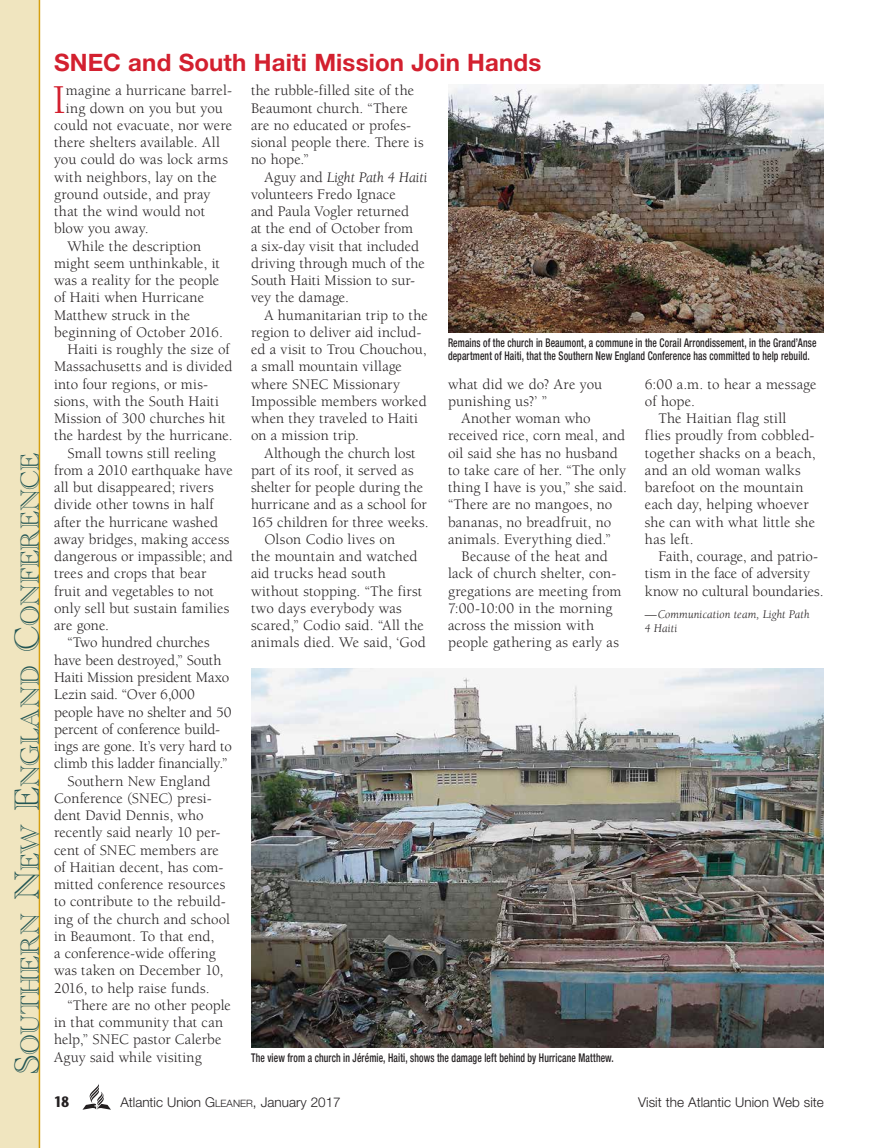
<style>
.page{position:relative;width:878px;height:1148px;background:#fff}
.page>*{position:absolute;margin:0;border:0;box-sizing:border-box;transform-origin:0 0}
.t1{font:42.15px "Berkeley Std";color:#d3202f}
.t2{font:27px "Academy Engraved Plain";letter-spacing:-.01em;color:#225554}
.t3{font:700 24px "Helvetica Neue LT Std";letter-spacing:.005em;color:#d3202f}
.t4{font:15px/17.2px "Berkeley Std";letter-spacing:.005em;color:#231f20}
.t5{font:15px "Berkeley Std";letter-spacing:-.015em;color:#231f20}
.t6{font:15px "Berkeley Std";letter-spacing:.025em;color:#231f20}
.t7{font:700 15px "Stone Sans Std";color:#231f20;scale:.8 1}
.t8{font:300 13.5px "Helvetica Neue LT Std";color:#231f20}
.t9{font:500 condensed 12px/13.5px "Helvetica Neue LT Std";letter-spacing:.015em;color:#231f20;scale:.8 1}
.t10{font:italic 12px/13.5px "Berkeley Std";letter-spacing:.01em;color:#231f20}
.s1{font-size:36px}
.s2{font-style:italic}
.s3{font-style:inherit}
.s4{font-size:10.2px}
</style>
<div class="page">
<div style="left:0;top:0;width:40px;height:1148px;background:#f0e5bf"></div>
<img style="left:251px;top:668px;width:573px;height:379px">
<img style="left:448px;top:85px;width:376px;height:248px">
<svg style="left:83px;top:1084px;width:28px;height:25px"></svg>
<h2 class="t2" style="left:14px;top:1073px;width:622px;rotate:-90deg"><span class="s1">S</span>outhern <span class="s1">N</span>ew <span class="s1">E</span>ngland <span class="s1">C</span>onference</h2>
<h3 class="t3" style="left:54px;top:48px;width:489px">SNEC and South Haiti Mission Join Hands</h3>
<h1 class="t1" style="left:52px;top:77px;width:15px">I</h1>
<p class="t4" style="left:66px;top:82px;width:168px">magine a hurricane barrel-</p>
<p class="t4" style="left:66px;top:99px;width:158px">ing down on you but you</p>
<p class="t4" style="left:54px;top:117px;width:180px">could not evacuate, nor were</p>
<p class="t4" style="left:54px;top:134px;width:167px">there shelters available. All</p>
<p class="t4" style="left:54px;top:151px;width:175px">you could do was lock arms</p>
<p class="t4" style="left:54px;top:168px;width:164px">with neighbors, lay on the</p>
<p class="t4" style="left:54px;top:186px;width:158px">ground outside, and pray</p>
<p class="t4" style="left:54px;top:203px;width:153px">that the wind would not</p>
<p class="t4" style="left:54px;top:220px;width:96px">blow you away.</p>
<p class="t4" style="left:68px;top:237px;width:135px">While the description</p>
<p class="t4" style="left:54px;top:255px;width:167px">might seem unthinkable, it</p>
<p class="t4" style="left:54px;top:272px;width:167px">was a reality for the people</p>
<p class="t4" style="left:54px;top:289px;width:151px">of Haiti when Hurricane</p>
<p class="t4" style="left:54px;top:306px;width:138px">Matthew struck in the</p>
<p class="t4" style="left:54px;top:324px;width:170px">beginning of October 2016.</p>
<p class="t4" style="left:68px;top:341px;width:164px">Haiti is roughly the size of</p>
<p class="t4" style="left:54px;top:358px;width:180px">Massachusetts and is divided</p>
<p class="t4" style="left:54px;top:375px;width:156px">into four regions, or mis-</p>
<p class="t4" style="left:54px;top:393px;width:166px">sions, with the South Haiti</p>
<p class="t4" style="left:54px;top:410px;width:173px">Mission of 300 churches hit</p>
<p class="t4" style="left:54px;top:427px;width:180px">the hardest by the hurricane.</p>
<p class="t4" style="left:68px;top:444px;width:150px">Small towns still reeling</p>
<p class="t4" style="left:54px;top:462px;width:180px">from a 2010 earthquake have</p>
<p class="t4" style="left:54px;top:479px;width:161px">all but disappeared; rivers</p>
<p class="t4" style="left:54px;top:496px;width:161px">divide other towns in half</p>
<p class="t4" style="left:54px;top:513px;width:166px">after the hurricane washed</p>
<p class="t4" style="left:54px;top:531px;width:177px">away bridges, making access</p>
<p class="t4" style="left:54px;top:548px;width:180px">dangerous or impassible; and</p>
<p class="t4" style="left:54px;top:565px;width:154px">trees and crops that bear</p>
<p class="t4" style="left:54px;top:582px;width:161px">fruit and vegetables to not</p>
<p class="t4" style="left:54px;top:600px;width:177px">only sell but sustain families</p>
<p class="t4" style="left:54px;top:617px;width:57px">are gone.</p>
<p class="t4" style="left:68px;top:634px;width:144px">“Two hundred churches</p>
<p class="t4" style="left:54px;top:651px;width:169px">have been destroyed,” South</p>
<p class="t4" style="left:54px;top:669px;width:177px">Haiti Mission president Maxo</p>
<p class="t4" style="left:54px;top:686px;width:142px">Lezin said. “Over 6,000</p>
<p class="t5" style="left:54px;top:703px;width:179px">people have no shelter and 50</p>
<p class="t4" style="left:54px;top:720px;width:168px">percent of conference build-</p>
<p class="t5" style="left:54px;top:738px;width:179px">ings are gone. It’s very hard to</p>
<p class="t4" style="left:54px;top:755px;width:175px">climb this ladder financially.”</p>
<p class="t4" style="left:68px;top:772px;width:144px">Southern New England</p>
<p class="t4" style="left:54px;top:789px;width:159px">Conference (SNEC) presi-</p>
<p class="t4" style="left:54px;top:807px;width:151px">dent David Dennis, who</p>
<p class="t4" style="left:54px;top:824px;width:168px">recently said nearly 10 per-</p>
<p class="t4" style="left:54px;top:841px;width:166px">cent of SNEC members are</p>
<p class="t4" style="left:54px;top:858px;width:171px">of Haitian decent, has com-</p>
<p class="t4" style="left:54px;top:876px;width:173px">mitted conference resources</p>
<p class="t4" style="left:54px;top:893px;width:173px">to contribute to the rebuild-</p>
<p class="t4" style="left:54px;top:910px;width:177px">ing of the church and school</p>
<p class="t4" style="left:54px;top:927px;width:162px">in Beaumont. To that end,</p>
<p class="t4" style="left:54px;top:945px;width:163px">a conference-wide offering</p>
<p class="t4" style="left:54px;top:962px;width:171px">was taken on December 10,</p>
<p class="t4" style="left:54px;top:979px;width:157px">2016, to help raise funds.</p>
<p class="t4" style="left:68px;top:996px;width:165px">“There are no other people</p>
<p class="t4" style="left:54px;top:1014px;width:170px">in that community that can</p>
<p class="t4" style="left:54px;top:1031px;width:169px">help,” SNEC pastor Calerbe</p>
<p class="t4" style="left:54px;top:1048px;width:149px">Aguy said while visiting</p>
<p class="t4" style="left:251px;top:82px;width:174px">the rubble-filled site of the<br>Beaumont church. “There are no educated or profes&shy;sional people there. There is no hope.”</p>
<p class="t4" style="left:251px;top:168px;width:178px;text-indent:14px">Aguy and <span class="s2">Light Path 4 Haiti </span>volunteers Fredo Ignace<br>and Paula Vogler returned<br>at the end of October from<br>a six-day visit that included driving through much of the<br>South Haiti Mission to sur&shy;vey the damage.</p>
<p class="t4" style="left:251px;top:306px;width:178px;text-indent:14px">A humanitarian trip to the region to deliver aid includ&shy;ed a visit to Trou Chouchou, a small mountain village where SNEC Missionary<br>Impossible members worked when they traveled to Haiti on a mission trip.</p>
<p class="t4" style="left:264px;top:444px;width:153px">Although the church lost</p>
<p class="t4" style="left:251px;top:462px;width:164px">part of its roof, it served as</p>
<p class="t4" style="left:251px;top:479px;width:174px">shelter for people during the</p>
<p class="t4" style="left:251px;top:496px;width:177px">hurricane and as a school for</p>
<p class="t4" style="left:251px;top:513px;width:179px">165 children for three weeks.</p>
<p class="t4" style="left:264px;top:531px;width:132px">Olson Codio lives on</p>
<p class="t4" style="left:251px;top:548px;width:168px">the mountain and watched</p>
<p class="t4" style="left:251px;top:565px;width:136px">aid trucks head south</p>
<p class="t4" style="left:251px;top:582px;width:173px">without stopping. “The first</p>
<p class="t4" style="left:251px;top:600px;width:152px">two days everybody was</p>
<p class="t4" style="left:251px;top:617px;width:174px">scared,” Codio said. “All the</p>
<p class="t6" style="left:251px;top:634px;width:176px">animals died. We said, ‘God</p>
<p class="t9" style="left:448px;top:335px;width:462px">Remains of the church in Beaumont, a commune in the Corail Arrondissement, in the Grand’Anse department of Haiti, that the Southern New England Conference has committed to help rebuild.</p>
<p class="t4" style="left:448px;top:375px;width:156px">what did we do? Are you punishing us?’ ”</p>
<p class="t4" style="left:448px;top:410px;width:180px;text-indent:14px">Another woman who received rice, corn meal, and oil said she has no husband to take care of her. “The only thing I have is you,” she said. “There are no mangoes, no bananas, no breadfruit, no animals. Everything died.”</p>
<p class="t4" style="left:448px;top:548px;width:175px;text-indent:14px">Because of the heat and lack of church shelter, con&shy;gregations are meeting from<br>7:00-10:00 in the morning across the mission with people gathering as early as</p>
<p class="t4" style="left:645px;top:375px;width:173px">6:00 a.m. to hear a message</p>
<p class="t4" style="left:645px;top:393px;width:52px">of hope.</p>
<p class="t6" style="left:658px;top:410px;width:129px">The Haitian flag still</p>
<p class="t4" style="left:645px;top:427px;width:171px">flies proudly from cobbled-</p>
<p class="t4" style="left:645px;top:444px;width:172px">together shacks on a beach,</p>
<p class="t4" style="left:645px;top:462px;width:157px">and an old woman walks</p>
<p class="t4" style="left:645px;top:479px;width:160px">barefoot on the mountain</p>
<p class="t4" style="left:645px;top:496px;width:165px">each day, helping whoever</p>
<p class="t4" style="left:645px;top:513px;width:172px">she can with what little she</p>
<p class="t4" style="left:645px;top:531px;width:50px">has left.</p>
<p class="t4" style="left:658px;top:548px;width:161px">Faith, courage, and patrio-</p>
<p class="t4" style="left:645px;top:565px;width:167px">tism in the face of adversity</p>
<p class="t4" style="left:645px;top:582px;width:180px">know no cultural boundaries.</p>
<p class="t10" style="left:645px;top:608px;width:166px">—Communication team, Light Path<br>4 Haiti</p>
<p class="t9" style="left:251px;top:1050px;width:455px">The view from a church in Jérémie, Haiti, shows the damage left behind by Hurricane Matthew.</p>
<p class="t7" style="left:54px;top:1092px;width:20px">18</p>
<p class="t8" style="left:120px;top:1094px;width:222px">Atlantic Union <span class="s3">G</span><span class="s4">LEANER</span><span class="s3">,</span> January 2017</p>
<p class="t8" style="left:638px;top:1094px;width:187px">Visit the Atlantic Union Web site</p>
</div>
